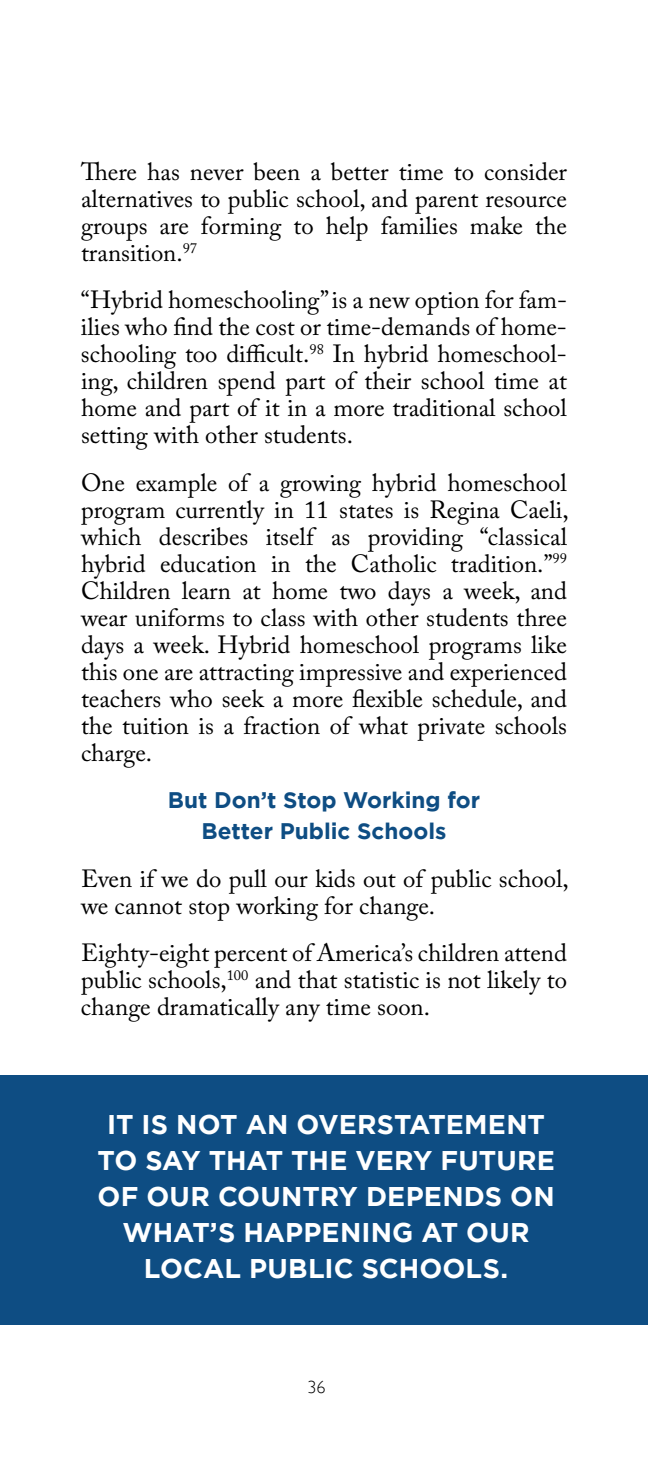
<style>
.page{position:relative;width:648px;height:1458px;background:#fff}
.page>*{position:absolute;margin:0;border:0;box-sizing:border-box;transform-origin:0 0}
.t1{font:700 27px/36px "Gotham";color:#fff;text-align:center}
.t2{font:24.75px/27px "Adobe Caslon Pro";color:#000;text-align:justify}
.t3{font:700 22.5px/31.5px "Gotham";color:#0e4d83;text-align:center}
.t4{font:300 18px "Gill Sans";color:#000}
</style>
<div class="page">
<div style="left:0;top:1076px;width:648px;height:249px;background:#0e4d83"></div>
<p class="t2" style="left:81px;top:158px;width:488px">There has never been a better time to consider alternatives to public school, and parent resource groups are forming to help families make the transition.<sup>97</sup></p>
<p class="t2" style="left:81px;top:286px;width:488px">“Hybrid homeschooling” is a new option for fam&shy;ilies who find the cost or time-demands of home&shy;schooling too difficult.<sup>98</sup> In hybrid homeschool&shy;ing, children spend part of their school time at home and part of it in a more traditional school setting with other students.</p>
<p class="t2" style="left:81px;top:469px;width:489px">One example of a growing hybrid homeschool program currently in 11 states is Regina Caeli, which describes itself as providing “classical hybrid education in the Catholic tradition.”<sup>99<br></sup>Children learn at home two days a week, and wear uniforms to class with other students three days a week. Hybrid homeschool programs like this one are attracting impressive and experienced teachers who seek a more flexible schedule, and the tuition is a fraction of what private schools charge.</p>
<p class="t3" style="left:168px;top:784px;width:314px">But Don’t Stop Working for<br>Better Public Schools</p>
<p class="t2" style="left:81px;top:865px;width:489px">Even if we do pull our kids out of public school, we cannot stop working for change.</p>
<p class="t2" style="left:81px;top:939px;width:488px">Eighty-eight percent of America’s children attend public schools,<sup>100</sup> and that statistic is not likely to change dramatically any time soon.</p>
<p class="t1" style="left:97px;top:1106px;width:459px">IT IS NOT AN OVERSTATEMENT<br>TO SAY THAT THE VERY FUTURE<br>OF OUR COUNTRY DEPENDS ON<br>WHAT’S HAPPENING AT OUR<br>LOCAL PUBLIC SCHOOLS.</p>
<p class="t4" style="left:308px;top:1373px;width:19px">36</p>
</div>
